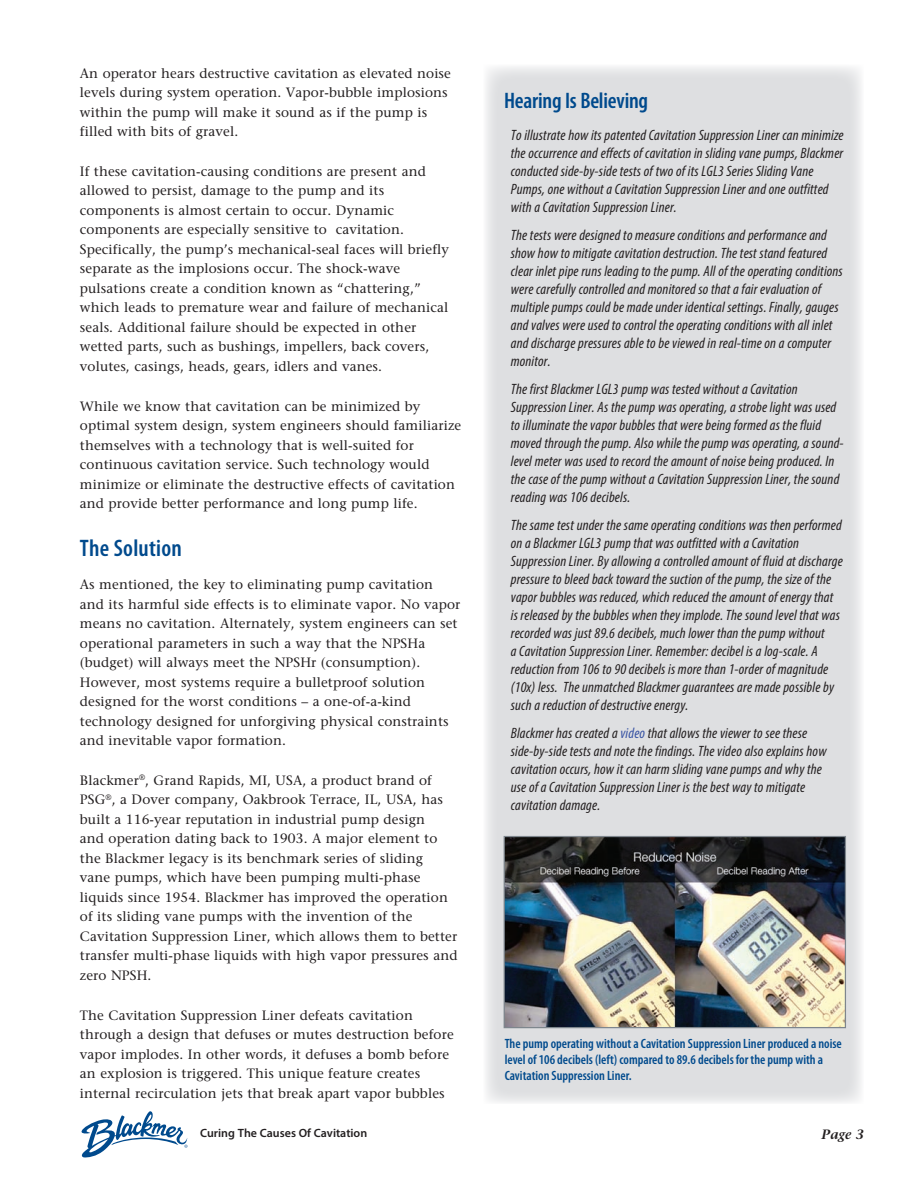
<style>
.page{position:relative;width:918px;height:1188px;background:#fff}
.page>*{position:absolute;margin:0;border:0;box-sizing:border-box;transform-origin:0 0}
.t1{font:600 condensed 24px "Myriad Pro";letter-spacing:.01em;color:#004a8d}
.t2{font:600 condensed 22.5px "Myriad Pro";letter-spacing:-.01em;color:#004a8d}
.t3{font:italic condensed 15px/18px "Myriad Pro";letter-spacing:.01em;color:#231f20}
.t4{font:13.5px/19.5px "Stone Serif";letter-spacing:.01em;color:#231f20}
.t5{font:600 condensed 13.5px/16.2px "Myriad Pro";color:#004a8d}
.t6{font:italic 600 13.5px "Stone Serif";color:#231f20}
.t7{font:600 12px "Myriad Pro";color:#231f20}
.s1{color:#3853a3}
</style>
<div class="page">
<svg style="left:81px;top:1111px;width:107px;height:47px"></svg>
<div style="left:484px;top:64px;width:380px;height:1040px;background:#dedfe1"></div>
<img style="left:506px;top:838px;width:338px;height:188px">
<div style="left:504px;top:836px;width:342px;height:192px;border:1px solid #7e868d"></div>
<p class="t4" style="left:80px;top:63px;width:373px">An operator hears destructive cavitation as elevated noise levels during system operation. Vapor-bubble implosions within the pump will make it sound as if the pump is filled with bits of gravel.</p>
<p class="t4" style="left:80px;top:161px;width:371px">If these cavitation-causing conditions are present and allowed to persist, damage to the pump and its components is almost certain to occur. Dynamic components are especially sensitive to cavitation.<br>Specifically, the pump’s mechanical-seal faces will briefly separate as the implosions occur. The shock-wave pulsations create a condition known as “chattering,” which leads to premature wear and failure of mechanical seals. Additional failure should be expected in other wetted parts, such as bushings, impellers, back covers, volutes, casings, heads, gears, idlers and vanes.</p>
<p class="t4" style="left:80px;top:396px;width:383px">While we know that cavitation can be minimized by optimal system design, system engineers should familiarize themselves with a technology that is well-suited for continuous cavitation service. Such technology would minimize or eliminate the destructive effects of cavitation and provide better performance and long pump life.</p>
<h1 class="t1" style="left:80px;top:535px;width:103px">The Solution</h1>
<p class="t4" style="left:80px;top:575px;width:382px">As mentioned, the key to eliminating pump cavitation and its harmful side effects is to eliminate vapor. No vapor means no cavitation. Alternately, system engineers can set operational parameters in such a way that the NPSHa (budget) will always meet the NPSHr (consumption).<br>However, most systems require a bulletproof solution designed for the worst conditions – a one-of-a-kind technology designed for unforgiving physical constraints and inevitable vapor formation.</p>
<p class="t4" style="left:80px;top:770px;width:379px">Blackmer<sup>®</sup>, Grand Rapids, MI, USA, a product brand of PSG<sup>®</sup>, a Dover company, Oakbrook Terrace, IL, USA, has built a 116-year reputation in industrial pump design<br>and operation dating back to 1903. A major element to the Blackmer legacy is its benchmark series of sliding<br>vane pumps, which have been pumping multi-phase liquids since 1954. Blackmer has improved the operation of its sliding vane pumps with the invention of the Cavitation Suppression Liner, which allows them to better transfer multi-phase liquids with high vapor pressures and zero NPSH.</p>
<p class="t4" style="left:80px;top:1005px;width:375px">The Cavitation Suppression Liner defeats cavitation through a design that defuses or mutes destruction before vapor implodes. In other words, it defuses a bomb before an explosion is triggered. This unique feature creates internal recirculation jets that break apart vapor bubbles</p>
<h2 class="t2" style="left:504px;top:89px;width:146px">Hearing Is Believing</h2>
<p class="t3" style="left:511px;top:126px;width:334px">To illustrate how its patented Cavitation Suppression Liner can minimize the occurrence and effects of cavitation in sliding vane pumps, Blackmer conducted side-by-side tests of two of its LGL3 Series Sliding Vane Pumps, one without a Cavitation Suppression Liner and one outfitted with a Cavitation Suppression Liner.</p>
<p class="t3" style="left:511px;top:226px;width:333px">The tests were designed to measure conditions and performance and show how to mitigate cavitation destruction. The test stand featured clear inlet pipe runs leading to the pump. All of the operating conditions were carefully controlled and monitored so that a fair evaluation of multiple pumps could be made under identical settings. Finally, gauges and valves were used to control the operating conditions with all inlet and discharge pressures able to be viewed in real-time on a computer monitor.</p>
<p class="t3" style="left:511px;top:380px;width:334px">The first Blackmer LGL3 pump was tested without a Cavitation Suppression Liner. As the pump was operating, a strobe light was used to illuminate the vapor bubbles that were being formed as the fluid moved through the pump. Also while the pump was operating, a sound&shy;level meter was used to record the amount of noise being produced. In the case of the pump without a Cavitation Suppression Liner, the sound reading was 106 decibels.</p>
<p class="t3" style="left:511px;top:516px;width:334px">The same test under the same operating conditions was then performed on a Blackmer LGL3 pump that was outfitted with a Cavitation Suppression Liner. By allowing a controlled amount of fluid at discharge pressure to bleed back toward the suction of the pump, the size of the vapor bubbles was reduced, which reduced the amount of energy that is released by the bubbles when they implode. The sound level that was recorded was just 89.6 decibels, much lower than the pump without<br>a Cavitation Suppression Liner. Remember: decibel is a log-scale. A reduction from 106 to 90 decibels is more than 1-order of magnitude (10x) less. The unmatched Blackmer guarantees are made possible by such a reduction of destructive energy.</p>
<p class="t3" style="left:511px;top:724px;width:317px">Blackmer has created a <span class="s1">video</span> that allows the viewer to see these side-by-side tests and note the findings. The video also explains how cavitation occurs, how it can harm sliding vane pumps and why the use of a Cavitation Suppression Liner is the best way to mitigate cavitation damage.</p>
<p class="t5" style="left:505px;top:1035px;width:339px">The pump operating without a Cavitation Suppression Liner produced a noise level of 106 decibels (left) compared to 89.6 decibels for the pump with a<br>Cavitation Suppression Liner.</p>
<p class="t7" style="left:200px;top:1125px;width:169px">Curing The Causes Of Cavitation</p>
<p class="t6" style="left:822px;top:1126px;width:44px">Page 3</p>
</div>
